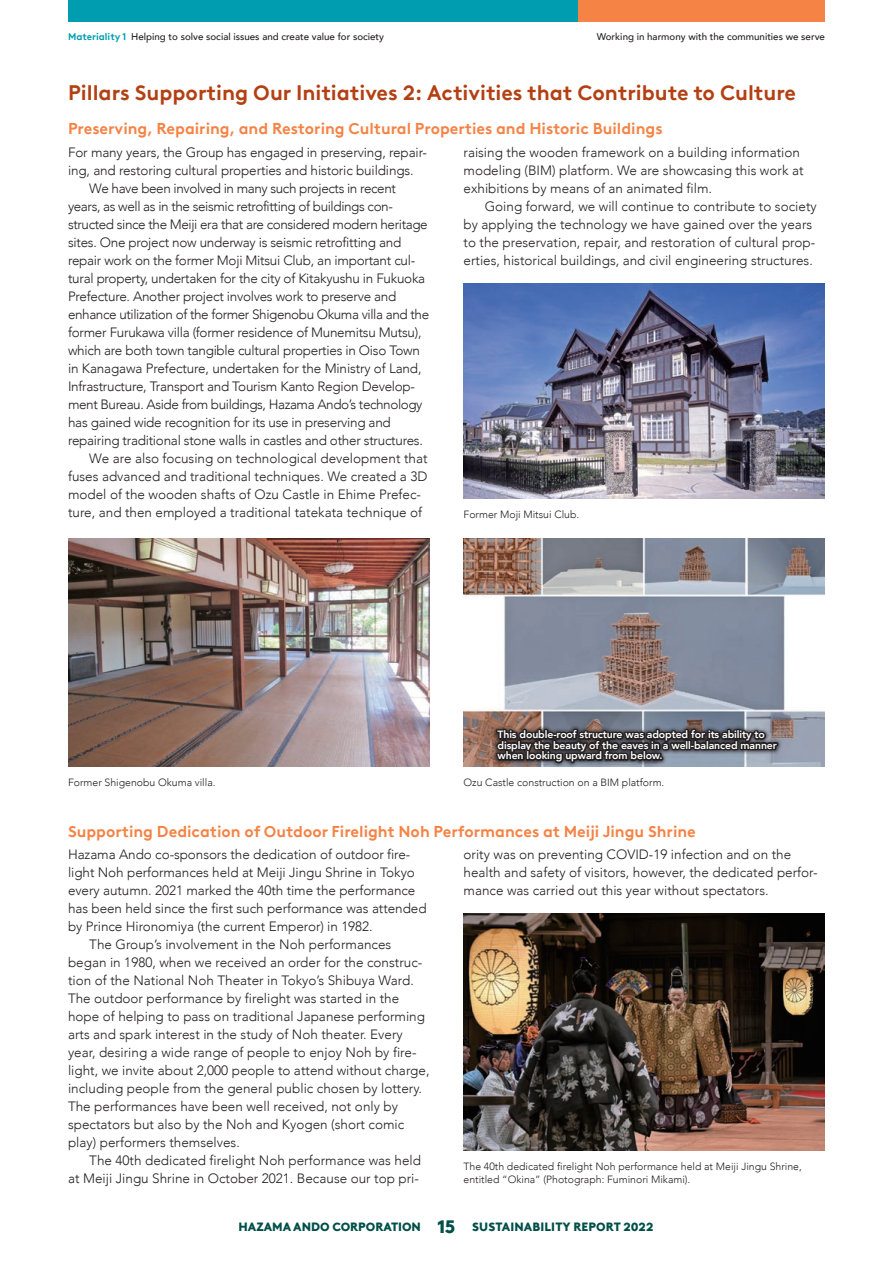
<style>
.page{position:relative;width:893px;height:1263px;background:#fff}
.page>*{position:absolute;margin:0;border:0;box-sizing:border-box;transform-origin:0 0}
.t1{font:700 21px "Brown LLTT";color:#b34013}
.t2{font:700 15.75px "Brown LLTT";color:#f58345}
.t3{font:300 13.5px/18px "Avenir";color:#231f20}
.t4{font:300 13.5px "Avenir";letter-spacing:-.02em;color:#231f20}
.t5{font:300 13.5px "Avenir";letter-spacing:-.03em;color:#231f20}
.t6{font:900 12px "Brown LLTT";color:#014f49}
.t7{font:300 10.5px/13.5px "Avenir";color:#231f20}
.t8{font:800 10.5px/10.5px "Avenir";letter-spacing:-.01em;color:#fff}
.t9{font:500 9.75px "Avenir";color:#231f20}
.s1{font-family:"Brown LLTT";font-weight:700;color:#009db0}
.s2{font-size:18px}
</style>
<div class="page">
<div style="left:68px;top:0;width:510px;height:21px;background:#009db0"></div>
<div style="left:578px;top:0;width:247px;height:21px;background:#f58345"></div>
<img style="left:463px;top:913px;width:362px;height:237px">
<img style="left:463px;top:283px;width:362px;height:215px">
<img style="left:68px;top:539px;width:361px;height:227px">
<img style="left:463px;top:539px;width:362px;height:227px">
<svg style="left:493px;top:715px;width:287px;height:52px;background:#57565d"></svg>
<p class="t9" style="left:68px;top:29px;width:318px"><span class="s1">Materiality 1</span> Helping to solve social issues and create value for society</p>
<p class="t9" style="left:597px;top:29px;width:229px">Working in harmony with the communities we serve</p>
<h1 class="t1" style="left:68px;top:76px;width:730px">Pillars Supporting Our Initiatives 2: Activities that Contribute to Culture</h1>
<p class="t2" style="left:68px;top:117px;width:596px">Preserving, Repairing, and Restoring Cultural Properties and Historic Buildings</p>
<p class="t3" style="left:68px;top:143px;width:360px">For many years, the Group has engaged in preserving, repair-</p>
<p class="t3" style="left:68px;top:161px;width:347px">ing, and restoring cultural properties and historic buildings.</p>
<p class="t5" style="left:89px;top:180px;width:308px">We have been involved in many such projects in recent</p>
<p class="t5" style="left:68px;top:198px;width:326px">years, as well as in the seismic retrofitting of buildings con-</p>
<p class="t5" style="left:68px;top:216px;width:361px">structed since the Meiji era that are considered modern heritage</p>
<p class="t4" style="left:68px;top:234px;width:335px">sites. One project now underway is seismic retrofitting and</p>
<p class="t4" style="left:68px;top:252px;width:349px">repair work on the former Moji Mitsui Club, an important cul-</p>
<p class="t4" style="left:68px;top:270px;width:359px">tural property, undertaken for the city of Kitakyushu in Fukuoka</p>
<p class="t4" style="left:68px;top:288px;width:330px">Prefecture. Another project involves work to preserve and</p>
<p class="t5" style="left:68px;top:306px;width:363px">enhance utilization of the former Shigenobu Okuma villa and the</p>
<p class="t4" style="left:68px;top:324px;width:355px">former Furukawa villa (former residence of Munemitsu Mutsu),</p>
<p class="t4" style="left:68px;top:342px;width:353px">which are both town tangible cultural properties in Oiso Town</p>
<p class="t3" style="left:68px;top:359px;width:355px">in Kanagawa Prefecture, undertaken for the Ministry of Land,</p>
<p class="t4" style="left:68px;top:378px;width:349px">Infrastructure, Transport and Tourism Kanto Region Develop-</p>
<p class="t5" style="left:68px;top:396px;width:356px">ment Bureau. Aside from buildings, Hazama Ando’s technology</p>
<p class="t4" style="left:68px;top:414px;width:324px">has gained wide recognition for its use in preserving and</p>
<p class="t4" style="left:68px;top:432px;width:356px">repairing traditional stone walls in castles and other structures.</p>
<p class="t3" style="left:89px;top:449px;width:340px">We are also focusing on technological development that</p>
<p class="t3" style="left:68px;top:467px;width:361px">fuses advanced and traditional techniques. We created a 3D</p>
<p class="t3" style="left:68px;top:485px;width:355px">model of the wooden shafts of Ozu Castle in Ehime Prefec-</p>
<p class="t3" style="left:68px;top:503px;width:356px">ture, and then employed a traditional tatekata technique of</p>
<p class="t3" style="left:463px;top:143px;width:341px">raising the wooden framework on a building information modeling (BIM) platform. We are showcasing this work at exhibitions by means of an animated film.</p>
<p class="t3" style="left:463px;top:197px;width:355px;text-indent:21px">Going forward, we will continue to contribute to society by applying the technology we have gained over the years to the preservation, repair, and restoration of cultural prop&shy;erties, historical buildings, and civil engineering structures.</p>
<p class="t7" style="left:463px;top:507px;width:117px">Former Moji Mitsui Club.</p>
<p class="t8" style="left:497px;top:729px;width:281px">This double-roof structure was adopted for its ability to display the beauty of the eaves in a well-balanced manner when looking upward from below.</p>
<p class="t7" style="left:68px;top:775px;width:149px">Former Shigenobu Okuma villa.</p>
<p class="t7" style="left:463px;top:775px;width:202px">Ozu Castle construction on a BIM platform.</p>
<p class="t2" style="left:68px;top:819px;width:629px">Supporting Dedication of Outdoor Firelight Noh Performances at Meiji Jingu Shrine</p>
<p class="t3" style="left:68px;top:845px;width:344px">Hazama Ando co-sponsors the dedication of outdoor fire-</p>
<p class="t3" style="left:68px;top:863px;width:348px">light Noh performances held at Meiji Jingu Shrine in Tokyo</p>
<p class="t3" style="left:68px;top:881px;width:349px">every autumn. 2021 marked the 40th time the performance</p>
<p class="t3" style="left:68px;top:899px;width:360px">has been held since the first such performance was attended</p>
<p class="t3" style="left:68px;top:917px;width:306px">by Prince Hironomiya (the current Emperor) in 1982.</p>
<p class="t3" style="left:89px;top:935px;width:303px">The Group’s involvement in the Noh performances</p>
<p class="t3" style="left:68px;top:953px;width:356px">began in 1980, when we received an order for the construc-</p>
<p class="t3" style="left:68px;top:971px;width:347px">tion of the National Noh Theater in Tokyo’s Shibuya Ward.</p>
<p class="t3" style="left:68px;top:989px;width:333px">The outdoor performance by firelight was started in the</p>
<p class="t3" style="left:68px;top:1007px;width:358px">hope of helping to pass on traditional Japanese performing</p>
<p class="t3" style="left:68px;top:1025px;width:336px">arts and spark interest in the study of Noh theater. Every</p>
<p class="t3" style="left:68px;top:1043px;width:350px">year, desiring a wide range of people to enjoy Noh by fire-</p>
<p class="t3" style="left:68px;top:1061px;width:363px">light, we invite about 2,000 people to attend without charge,</p>
<p class="t3" style="left:68px;top:1079px;width:355px">including people from the general public chosen by lottery.</p>
<p class="t3" style="left:68px;top:1097px;width:331px">The performances have been well received, not only by</p>
<p class="t3" style="left:68px;top:1115px;width:338px">spectators but also by the Noh and Kyogen (short comic</p>
<p class="t3" style="left:68px;top:1133px;width:173px">play) performers themselves.</p>
<p class="t3" style="left:89px;top:1151px;width:333px">The 40th dedicated firelight Noh performance was held</p>
<p class="t3" style="left:68px;top:1169px;width:352px">at Meiji Jingu Shrine in October 2021. Because our top pri-</p>
<p class="t3" style="left:463px;top:845px;width:355px">ority was on preventing COVID-19 infection and on the health and safety of visitors, however, the dedicated perfor&shy;mance was carried out this year without spectators.</p>
<p class="t7" style="left:463px;top:1159px;width:340px">The 40th dedicated firelight Noh performance held at Meiji Jingu Shrine, entitled “Okina” (Photograph: Fuminori Mikami).</p>
<p class="t6" style="left:239px;top:1217px;width:416px">HAZAMA ANDO CORPORATION <span class="s2">15</span> SUSTAINABILITY REPORT 2022</p>
</div>
